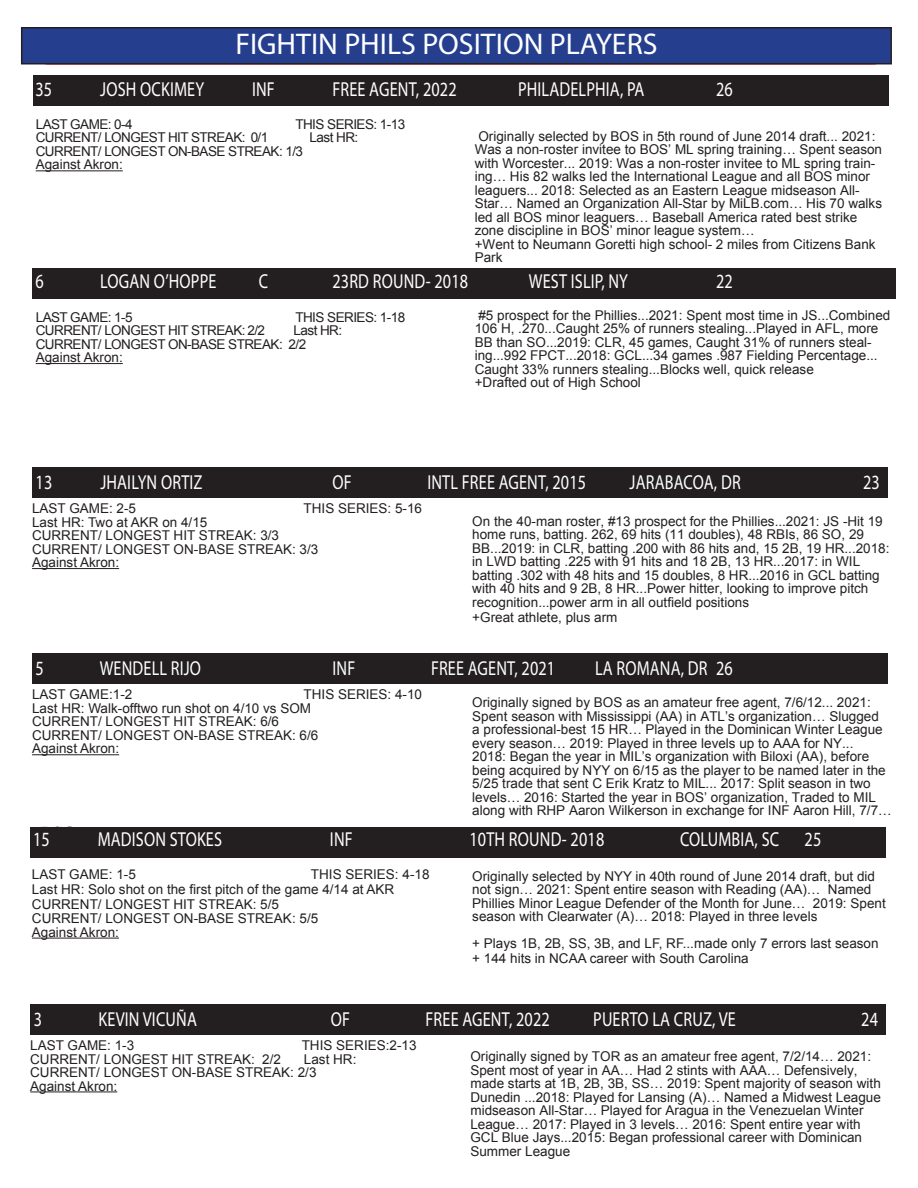
<style>
.page{position:relative;width:918px;height:1188px;background:#fff}
.page>*{position:absolute;margin:0;border:0;box-sizing:border-box;transform-origin:0 0}
.t1{font:30px "Myriad Pro";color:#fff}
.t2{font:20.25px "Myriad Pro";letter-spacing:.01em;color:#fff;scale:.8 1}
.t3{font:13.5px/13.5px "Arial";color:#231f20}
.t4{font:13.5px "Arial";letter-spacing:-.04em;color:#231f20}
</style>
<div class="page">
<div style="left:22px;top:28px;width:869px;height:36px;background:#253f8e"></div>
<div style="left:21px;top:27px;width:871px;height:37px;border:2px solid #231f20"></div>
<div style="left:33px;top:268px;width:863px;height:31px;background:#231f20"></div>
<hr style="left:36px;top:363px;width:87px;height:1px;background:#231f20">
<div style="left:32px;top:468px;width:856px;height:30px;background:#231f20"></div>
<hr style="left:32px;top:568px;width:87px;height:1px;background:#231f20">
<div style="left:33px;top:76px;width:856px;height:30px;background:#231f20"></div>
<hr style="left:36px;top:170px;width:87px;height:1px;background:#231f20">
<div style="left:32px;top:654px;width:856px;height:30px;background:#231f20"></div>
<hr style="left:32px;top:754px;width:87px;height:1px;background:#231f20">
<div style="left:30px;top:1005px;width:856px;height:30px;background:#231f20"></div>
<hr style="left:30px;top:1091px;width:87px;height:1px;background:#231f20">
<div style="left:30px;top:827px;width:856px;height:30px;background:#231f20"></div>
<hr style="left:32px;top:938px;width:87px;height:1px;background:#231f20">
<p class="t1" style="left:235px;top:26px;width:424px">FIGHTIN PHILS POSITION PLAYERS</p>
<p class="t2" style="left:35px;top:76px;width:22px">35</p>
<p class="t2" style="left:100px;top:76px;width:131px">JOSH OCKIMEY</p>
<p class="t2" style="left:252px;top:76px;width:30px">INF</p>
<p class="t2" style="left:332px;top:76px;width:157px">FREE AGENT, 2022</p>
<p class="t2" style="left:518px;top:76px;width:159px">PHILADELPHIA, PA</p>
<p class="t2" style="left:716px;top:76px;width:22px">26</p>
<p class="t3" style="left:475px;top:129px;width:409px">Originally selected by BOS in 5th round of June 2014 draft... 2021:<br>Was a non-roster invitee to BOS’ ML spring training… Spent season with Worcester... 2019: Was a non-roster invitee to ML spring train&shy;ing… His 82 walks led the International League and all BOS minor leaguers... 2018: Selected as an Eastern League midseason All-Star… Named an Organization All-Star by MiLB.com… His 70 walks led all BOS minor leaguers… Baseball America rated best strike zone discipline in BOS’ minor league system…</p>
<p class="t3" style="left:475px;top:237px;width:403px">+Went to Neumann Goretti high school- 2 miles from Citizens Bank<br>Park</p>
<p class="t4" style="left:36px;top:115px;width:99px">LAST GAME: 0-4</p>
<p class="t4" style="left:295px;top:115px;width:111px">THIS SERIES: 1-13</p>
<p class="t4" style="left:36px;top:129px;width:234px">CURRENT/ LONGEST HIT STREAK: 0/1</p>
<p class="t3" style="left:310px;top:131px;width:50px">Last HR:</p>
<p class="t4" style="left:36px;top:142px;width:269px">CURRENT/ LONGEST ON-BASE STREAK: 1/3</p>
<p class="t3" style="left:36px;top:158px;width:89px">Against Akron:</p>
<p class="t2" style="left:35px;top:269px;width:12px">6</p>
<p class="t2" style="left:100px;top:269px;width:147px">LOGAN O’HOPPE</p>
<p class="t2" style="left:259px;top:269px;width:13px">C</p>
<p class="t2" style="left:332px;top:269px;width:171px">23RD ROUND- 2018</p>
<p class="t2" style="left:529px;top:269px;width:125px">WEST ISLIP, NY</p>
<p class="t2" style="left:716px;top:269px;width:22px">22</p>
<p class="t3" style="left:475px;top:309px;width:417px">#5 prospect for the Phillies...2021: Spent most time in JS...Combined 106 H, .270...Caught 25% of runners stealing...Played in AFL, more BB than SO...2019: CLR, 45 games, Caught 31% of runners steal&shy;ing...992 FPCT...2018: GCL...34 games .987 Fielding Percentage...<br>Caught 33% runners stealing...Blocks well, quick release</p>
<p class="t3" style="left:475px;top:376px;width:168px">+Drafted out of High School</p>
<p class="t4" style="left:36px;top:308px;width:99px">LAST GAME: 1-5</p>
<p class="t4" style="left:295px;top:308px;width:111px">THIS SERIES: 1-18</p>
<p class="t4" style="left:36px;top:322px;width:231px">CURRENT/ LONGEST HIT STREAK: 2/2</p>
<p class="t3" style="left:294px;top:324px;width:50px">Last HR:</p>
<p class="t4" style="left:36px;top:335px;width:272px">CURRENT/ LONGEST ON-BASE STREAK: 2/2</p>
<p class="t3" style="left:36px;top:351px;width:89px">Against Akron:</p>
<p class="t2" style="left:36px;top:469px;width:22px">13</p>
<p class="t2" style="left:100px;top:469px;width:129px">JHAILYN ORTIZ</p>
<p class="t2" style="left:333px;top:469px;width:26px">OF</p>
<p class="t2" style="left:427px;top:469px;width:200px">INTL FREE AGENT, 2015</p>
<p class="t2" style="left:630px;top:469px;width:141px">JARABACOA, DR</p>
<p class="t2" style="left:863px;top:469px;width:22px">23</p>
<p class="t3" style="left:32px;top:502px;width:106px">LAST GAME: 2-5</p>
<p class="t3" style="left:304px;top:502px;width:120px">THIS SERIES: 5-16</p>
<p class="t3" style="left:32px;top:515px;width:177px">Last HR: Two at AKR on 4/15</p>
<p class="t3" style="left:32px;top:529px;width:249px">CURRENT/ LONGEST HIT STREAK: 3/3</p>
<p class="t3" style="left:32px;top:542px;width:288px">CURRENT/ LONGEST ON-BASE STREAK: 3/3</p>
<p class="t3" style="left:32px;top:556px;width:89px">Against Akron:</p>
<p class="t3" style="left:472px;top:514px;width:419px">On the 40-man roster, #13 prospect for the Phillies...2021: JS -Hit 19 home runs, batting. 262, 69 hits (11 doubles), 48 RBIs, 86 SO, 29<br>BB...2019: in CLR, batting .200 with 86 hits and, 15 2B, 19 HR...2018: in LWD batting .225 with 91 hits and 18 2B, 13 HR...2017: in WIL batting .302 with 48 hits and 15 doubles, 8 HR...2016 in GCL batting with 40 hits and 9 2B, 8 HR...Power hitter, looking to improve pitch recognition...power arm in all outfield positions</p>
<p class="t3" style="left:472px;top:610px;width:147px">+Great athlete, plus arm</p>
<p class="t2" style="left:36px;top:656px;width:12px">5</p>
<p class="t2" style="left:100px;top:656px;width:128px">WENDELL RIJO</p>
<p class="t2" style="left:333px;top:656px;width:30px">INF</p>
<p class="t2" style="left:431px;top:656px;width:157px">FREE AGENT, 2021</p>
<p class="t2" style="left:595px;top:656px;width:174px">LA ROMANA, DR 26</p>
<p class="t3" style="left:32px;top:688px;width:102px">LAST GAME:1-2</p>
<p class="t3" style="left:304px;top:688px;width:120px">THIS SERIES: 4-10</p>
<p class="t3" style="left:32px;top:701px;width:281px">Last HR: Walk-offtwo run shot on 4/10 vs SOM</p>
<p class="t3" style="left:32px;top:715px;width:249px">CURRENT/ LONGEST HIT STREAK: 6/6</p>
<p class="t3" style="left:32px;top:728px;width:288px">CURRENT/ LONGEST ON-BASE STREAK: 6/6</p>
<p class="t3" style="left:32px;top:742px;width:89px">Against Akron:</p>
<p class="t3" style="left:472px;top:696px;width:421px">Originally signed by BOS as an amateur free agent, 7/6/12... 2021:<br>Spent season with Mississippi (AA) in ATL’s organization… Slugged<br>a professional-best 15 HR… Played in the Dominican Winter League every season… 2019: Played in three levels up to AAA for NY...<br>2018: Began the year in MIL’s organization with Biloxi (AA), before being acquired by NYY on 6/15 as the player to be named later in the 5/25 trade that sent C Erik Kratz to MIL... 2017: Split season in two levels… 2016: Started the year in BOS’ organization, Traded to MIL along with RHP Aaron Wilkerson in exchange for INF Aaron Hill, 7/7…</p>
<p class="t2" style="left:33px;top:827px;width:22px">15</p>
<p class="t2" style="left:98px;top:827px;width:157px">MADISON STOKES</p>
<p class="t2" style="left:330px;top:827px;width:30px">INF</p>
<p class="t2" style="left:469px;top:827px;width:170px">10TH ROUND- 2018</p>
<p class="t2" style="left:680px;top:827px;width:126px">COLUMBIA, SC</p>
<p class="t2" style="left:805px;top:827px;width:22px">25</p>
<p class="t3" style="left:32px;top:868px;width:106px">LAST GAME: 1-5</p>
<p class="t3" style="left:311px;top:868px;width:120px">THIS SERIES: 4-18</p>
<p class="t3" style="left:32px;top:883px;width:364px">Last HR: Solo shot on the first pitch of the game 4/14 at AKR</p>
<p class="t3" style="left:32px;top:897px;width:249px">CURRENT/ LONGEST HIT STREAK: 5/5</p>
<p class="t3" style="left:32px;top:912px;width:288px">CURRENT/ LONGEST ON-BASE STREAK: 5/5</p>
<p class="t3" style="left:32px;top:925px;width:89px">Against Akron:</p>
<p class="t3" style="left:472px;top:870px;width:415px">Originally selected by NYY in 40th round of June 2014 draft, but did not sign… 2021: Spent entire season with Reading (AA)… Named Phillies Minor League Defender of the Month for June… 2019: Spent season with Clearwater (A)… 2018: Played in three levels</p>
<p class="t3" style="left:472px;top:937px;width:408px">+ Plays 1B, 2B, SS, 3B, and LF, RF...made only 7 errors last season</p>
<p class="t3" style="left:472px;top:952px;width:278px">+ 144 hits in NCAA career with South Carolina</p>
<p class="t2" style="left:34px;top:1006px;width:12px">3</p>
<p class="t2" style="left:99px;top:1006px;width:125px">KEVIN VICUÑA</p>
<p class="t2" style="left:331px;top:1006px;width:26px">OF</p>
<p class="t2" style="left:426px;top:1006px;width:157px">FREE AGENT, 2022</p>
<p class="t2" style="left:593px;top:1006px;width:180px">PUERTO LA CRUZ, VE</p>
<p class="t2" style="left:861px;top:1006px;width:22px">24</p>
<p class="t3" style="left:30px;top:1039px;width:106px">LAST GAME: 1-3</p>
<p class="t3" style="left:302px;top:1039px;width:116px">THIS SERIES:2-13</p>
<p class="t3" style="left:30px;top:1052px;width:252px">CURRENT/ LONGEST HIT STREAK: 2/2</p>
<p class="t3" style="left:304px;top:1052px;width:54px">Last HR:</p>
<p class="t3" style="left:30px;top:1066px;width:288px">CURRENT/ LONGEST ON-BASE STREAK: 2/3</p>
<p class="t3" style="left:30px;top:1079px;width:89px">Against Akron:</p>
<p class="t3" style="left:470px;top:1050px;width:412px">Originally signed by TOR as an amateur free agent, 7/2/14… 2021:<br>Spent most of year in AA… Had 2 stints with AAA… Defensively, made starts at 1B, 2B, 3B, SS… 2019: Spent majority of season with Dunedin ...2018: Played for Lansing (A)… Named a Midwest League midseason All-Star… Played for Aragua in the Venezuelan Winter League… 2017: Played in 3 levels… 2016: Spent entire year with GCL Blue Jays...2015: Began professional career with Dominican Summer League</p>
</div>
